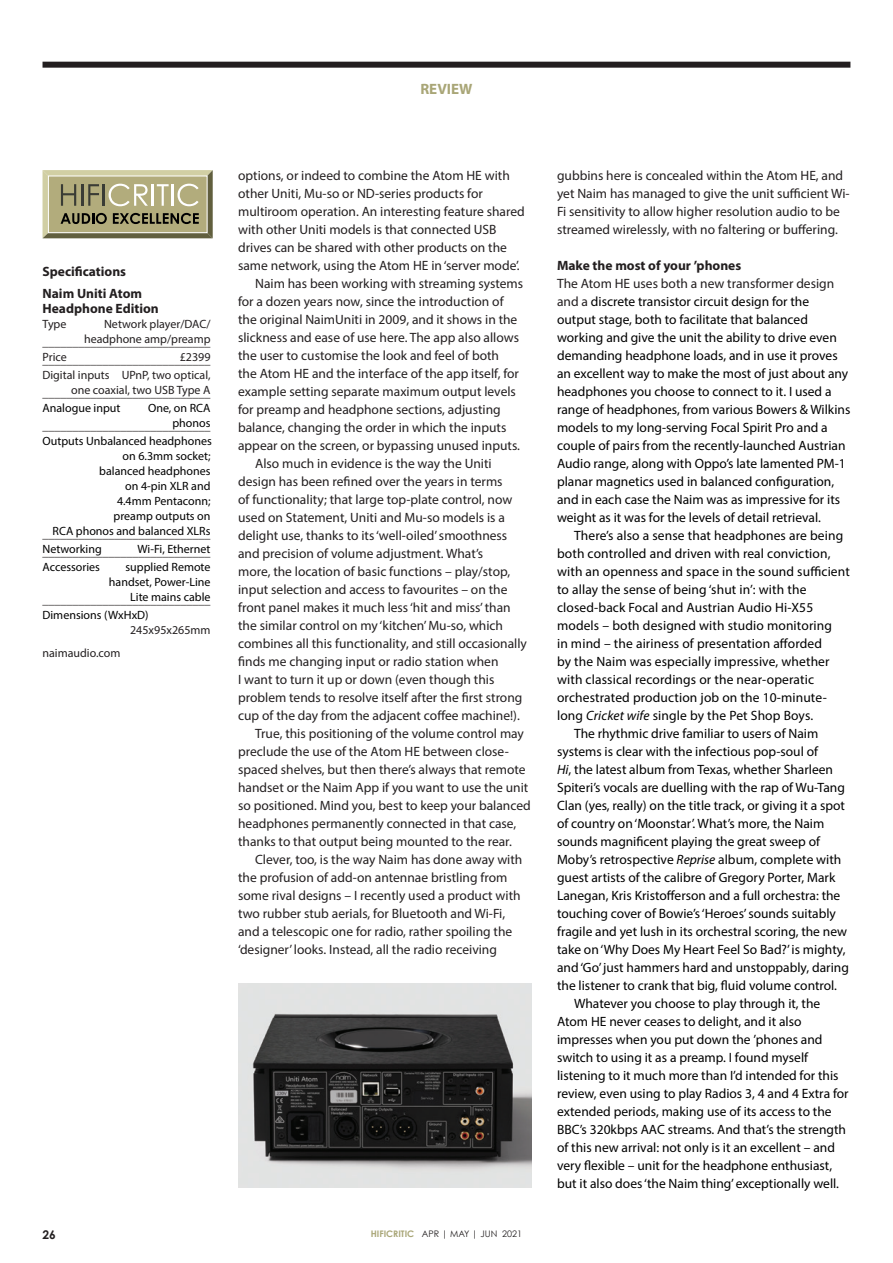
<style>
.page{position:relative;width:893px;height:1263px;background:#fff}
.page>*{position:absolute;margin:0;border:0;box-sizing:border-box;transform-origin:0 0}
.heading_3{font:700 15px "Myriad Pro";color:#a9a677}
._2020_body_copy{font:13.5px/18px "Myriad Pro";color:#000}
._2020_body_copy-2{font:13.5px/18px "Myriad Pro";color:#231f20}
._2020_test_results_1{font:700 13.5px "Myriad Pro";color:#231f20}
._2020_crossheads{font:700 13.5px "Myriad Pro";color:#231f20}
._2020_test_results_1-2{font:12px "Myriad Pro";color:#231f20}
._2020_test_results_1-3{font:12px/15px "Myriad Pro";color:#000;text-align:right}
.t1{font:700 12px "Century Gothic";color:#231f20}
.t2{font:9px "Century Gothic";color:#231f20}
.s1{color:#231f20}
.s2{font-weight:700;color:#a9a677}
.s3{font-weight:700;color:#231f20}
.s4{font-style:italic}
</style>
<div class="page">
<div style="left:43px;top:62px;width:807px;height:6px;background:#231f20"></div>
<img style="left:238px;top:984px;width:293px;height:203px">
<svg style="left:43px;top:170px;width:170px;height:68px;background:#a7a37d"></svg>
<p class="heading_3" style="left:420px;top:79px;width:54px">REVIEW</p>
<p class="_2020_crossheads" style="left:43px;top:263px;width:85px">Specifications</p>
<p class="_2020_test_results_1" style="left:43px;top:285px;width:101px">Naim Uniti Atom</p>
<p class="_2020_test_results_1" style="left:43px;top:300px;width:118px">Headphone Edition</p>
<p class="_2020_test_results_1-2" style="left:43px;top:317px;width:25px">Type</p>
<p class="_2020_test_results_1-2" style="left:104px;top:317px;width:108px">Network player/DAC/</p>
<p class="_2020_test_results_1-2" style="left:43px;top:335px;width:170px">____________________________</p>
<p class="_2020_test_results_1-2" style="left:84px;top:332px;width:128px">headphone amp/preamp</p>
<p class="_2020_test_results_1-2" style="left:43px;top:350px;width:26px">Price</p>
<p class="_2020_test_results_1-2" style="left:43px;top:353px;width:170px">____________________________</p>
<p class="_2020_test_results_1-2" style="left:180px;top:350px;width:32px">£2399</p>
<p class="_2020_test_results_1-2" style="left:43px;top:368px;width:169px">Digital inputs UPnP, two optical,</p>
<p class="_2020_test_results_1-2" style="left:43px;top:386px;width:170px">____________________________</p>
<p class="_2020_test_results_1-2" style="left:71px;top:383px;width:141px">one coaxial, two USB Type A</p>
<p class="_2020_test_results_1-3" style="left:43px;top:401px;width:79px">Analogue input</p>
<p class="_2020_test_results_1-3" style="left:148px;top:401px;width:64px">One, on RCA</p>
<p class="_2020_test_results_1-2" style="left:43px;top:419px;width:170px">____________________________</p>
<p class="_2020_test_results_1-3" style="left:172px;top:416px;width:40px">phonos</p>
<p class="_2020_test_results_1-3" style="left:43px;top:434px;width:171px">Outputs Unbalanced headphones</p>
<p class="_2020_test_results_1-3" style="left:123px;top:449px;width:89px">on 6.3mm socket;</p>
<p class="_2020_test_results_1-3" style="left:99px;top:464px;width:113px">balanced headphones</p>
<p class="_2020_test_results_1-3" style="left:125px;top:479px;width:87px">on 4-pin XLR and</p>
<p class="_2020_test_results_1-3" style="left:117px;top:494px;width:95px">4.4mm Pentaconn;</p>
<p class="_2020_test_results_1-3" style="left:114px;top:509px;width:98px">preamp outputs on</p>
<p class="_2020_test_results_1-2" style="left:43px;top:527px;width:170px">____________________________</p>
<p class="_2020_test_results_1-3" style="left:53px;top:524px;width:160px">RCA phonos and balanced XLRs</p>
<p class="_2020_test_results_1-3" style="left:43px;top:542px;width:61px">Networking</p>
<p class="_2020_test_results_1-2" style="left:43px;top:545px;width:170px">____________________________</p>
<p class="_2020_test_results_1-3" style="left:138px;top:542px;width:74px">Wi-Fi, Ethernet</p>
<p class="_2020_test_results_1-3" style="left:43px;top:560px;width:59px">Accessories</p>
<p class="_2020_test_results_1-3" style="left:109px;top:560px;width:103px">supplied Remote handset, Power-Line</p>
<p class="_2020_test_results_1-2" style="left:43px;top:593px;width:170px">____________________________</p>
<p class="_2020_test_results_1-3" style="left:130px;top:590px;width:82px">Lite mains cable</p>
<p class="_2020_test_results_1-3" style="left:130px;top:608px;width:82px;text-align:left;text-indent:-88px">Dimensions (WxHxD)<br><span class="s1">245x95x265mm</span></p>
<p class="_2020_test_results_1-2" style="left:43px;top:645px;width:79px">naimaudio.com</p>
<p class="_2020_body_copy-2" style="left:238px;top:166px;width:288px">options, or indeed to combine the Atom HE with other Uniti, Mu-so or ND-series products for multiroom operation. An interesting feature shared with other Uniti models is that connected USB drives can be shared with other products on the same network, using the Atom HE in ‘server mode’.</p>
<p class="_2020_body_copy-2" style="left:238px;top:274px;width:287px;text-indent:17px">Naim has been working with streaming systems for a dozen years now, since the introduction of the original NaimUniti in 2009, and it shows in the slickness and ease of use here. The app also allows the user to customise the look and feel of both<br>the Atom HE and the interface of the app itself, for example setting separate maximum output levels for preamp and headphone sections, adjusting balance, changing the order in which the inputs appear on the screen, or bypassing unused inputs.</p>
<p class="_2020_body_copy-2" style="left:238px;top:454px;width:290px;text-indent:17px">Also much in evidence is the way the Uniti design has been refined over the years in terms<br>of functionality; that large top-plate control, now used on Statement, Uniti and Mu-so models is a delight use, thanks to its ‘well-oiled’ smoothness and precision of volume adjustment. What’s<br>more, the location of basic functions – play/stop, input selection and access to favourites – on the front panel makes it much less ‘hit and miss’ than the similar control on my ‘kitchen’ Mu-so, which combines all this functionality, and still occasionally finds me changing input or radio station when<br>I want to turn it up or down (even though this problem tends to resolve itself after the first strong cup of the day from the adjacent coffee machine!).</p>
<p class="_2020_body_copy-2" style="left:238px;top:724px;width:294px;text-indent:17px">True, this positioning of the volume control may preclude the use of the Atom HE between close&shy;spaced shelves, but then there’s always that remote handset or the Naim App if you want to use the unit so positioned. Mind you, best to keep your balanced headphones permanently connected in that case, thanks to that output being mounted to the rear.</p>
<p class="_2020_body_copy-2" style="left:238px;top:850px;width:286px;text-indent:17px">Clever, too, is the way Naim has done away with the profusion of add-on antennae bristling from some rival designs – I recently used a product with two rubber stub aerials, for Bluetooth and Wi-Fi, and a telescopic one for radio, rather spoiling the ‘designer’ looks. Instead, all the radio receiving</p>
<p class="t1" style="left:43px;top:1227px;width:15px">26</p>
<p class="t2" style="left:371px;top:1228px;width:153px"><span class="s2">HIFICRITIC</span> APR | MAY | JUN 2021</p>
<p class="_2020_body_copy-2" style="left:557px;top:166px;width:294px">gubbins here is concealed within the Atom HE, and yet Naim has managed to give the unit sufficient Wi-Fi sensitivity to allow higher resolution audio to be streamed wirelessly, with no faltering or buffering.</p>
<p class="_2020_body_copy" style="left:557px;top:256px;width:295px"><span class="s3">Make the most of your ’phones<br></span><span class="s1">The Atom HE uses both a new transformer design and a</span> discrete transistor circuit design for the output stage, both to facilitate that balanced working and give the unit the ability to drive even demanding headphone loads, and in use it proves an excellent way to make the most of just about any headphones you choose to connect to it. I used a range of headphones, from various Bowers &amp; Wilkins models to my long-serving Focal Spirit Pro and a couple of pairs from the recently-launched Austrian Audio range, along with Oppo’s late lamented PM-1 planar magnetics used in balanced configuration, and in each case the Naim was as impressive for its weight as it was for the levels of detail retrieval.</p>
<p class="_2020_body_copy" style="left:557px;top:526px;width:294px;text-indent:17px">There’s also a sense that headphones are being both controlled and driven with real conviction, with an openness and space in the sound sufficient to allay the sense of being ‘shut in’: with the closed-back Focal and Austrian Audio Hi-X55 models – both designed with studio monitoring<br>in mind – the airiness of presentation afforded<br>by the Naim was especially impressive, whether with classical recordings or the near-operatic orchestrated production job on the 10-minute&shy;long <span class="s4">Cricket wife</span> single by the Pet Shop Boys.</p>
<p class="_2020_body_copy" style="left:557px;top:724px;width:293px;text-indent:17px">The rhythmic drive familiar to users of Naim systems is clear with the infectious pop-soul of<br><span class="s4">Hi</span>, the latest album from Texas, whether Sharleen Spiteri’s vocals are duelling with the rap of Wu-Tang Clan (yes, really) on the title track, or giving it a spot of country on ‘Moonstar’. What’s more, the Naim sounds magnificent playing the great sweep of Moby’s retrospective <span class="s4">Reprise</span> album, complete with guest artists of the calibre of Gregory Porter, Mark Lanegan, Kris Kristofferson and a full orchestra: the touching cover of Bowie’s ‘Heroes’ sounds suitably fragile and yet lush in its orchestral scoring, the new take on ‘Why Does My Heart Feel So Bad?’ is mighty, and ‘Go’ just hammers hard and unstoppably, daring the listener to crank that big, fluid volume control.</p>
<p class="_2020_body_copy" style="left:557px;top:994px;width:293px;text-indent:17px">Whatever you choose to play through it, the Atom HE never ceases to delight, and it also impresses when you put down the ’phones and switch to using it as a preamp. I found myself listening to it much more than I’d intended for this review, even using to play Radios 3, 4 and 4 Extra for extended periods, making use of its access to the BBC’s 320kbps AAC streams. And that’s the strength of this new arrival: not only is it an excellent – and very flexible – unit for the headphone enthusiast, but it also does ‘the Naim thing’ exceptionally well.</p>
</div>
